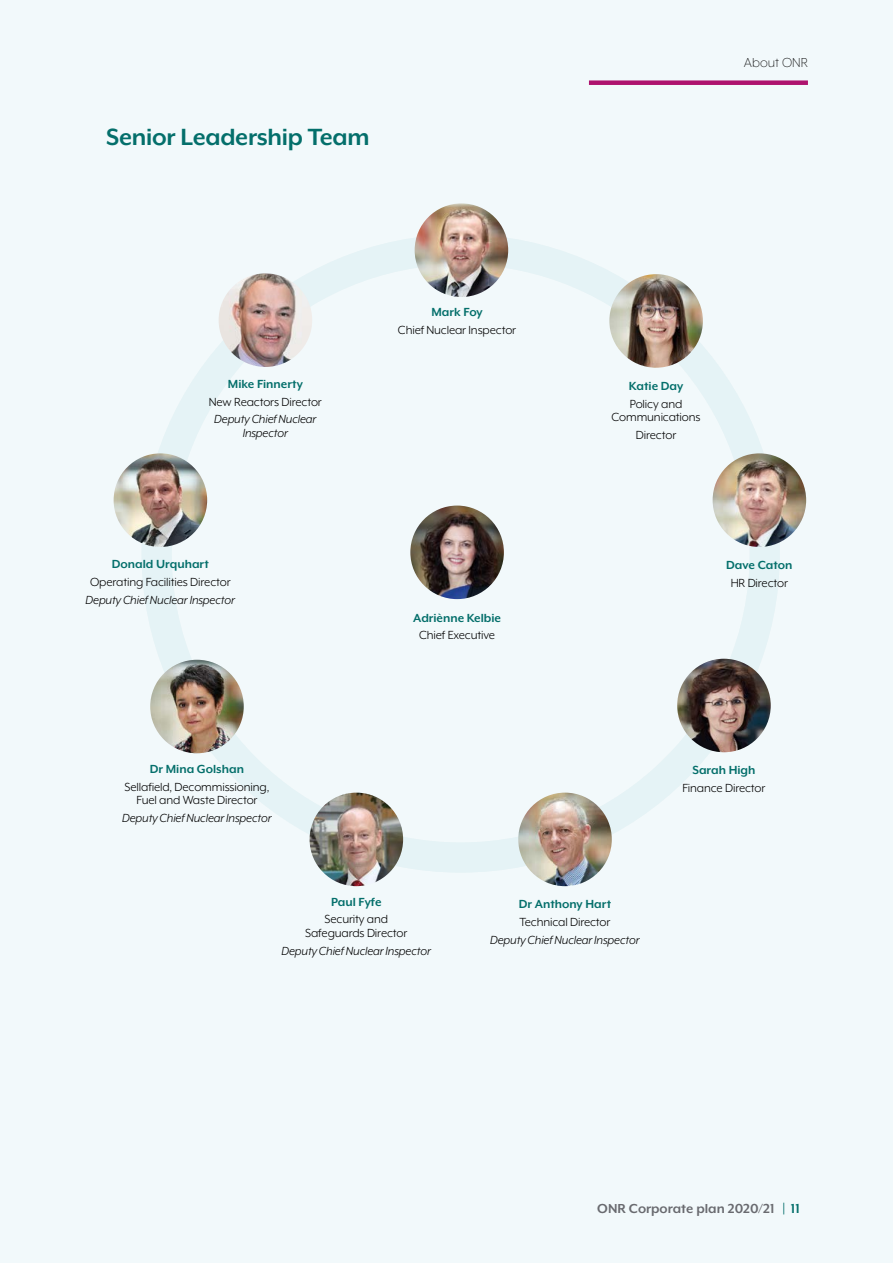
<style>
.page{position:relative;width:893px;height:1263px;background:#f2f9fb}
.page>*{position:absolute;margin:0;border:0;box-sizing:border-box;transform-origin:0 0}
.Board___Vision_headi{font:700 27px "Mr Eaves XL Mod OT";letter-spacing:-.01em;color:#046f6b}
.t1{font:700 15px "Mr Eaves XL Mod OT";color:#696a6f}
.t2{font:300 15px "Mr Eaves XL Mod OT";color:#000}
.t3{font:13.5px/17.7px "Mr Eaves XL Mod OT";letter-spacing:-.01em;color:#000;text-align:center}
.t4{font:italic 13.5px/17.7px "Mr Eaves XL Mod OT";letter-spacing:-.01em;color:#000;text-align:center}
.t5{font:700 13.5px/17.7px "Mr Eaves XL Mod OT";color:#046f6b;text-align:center}
.s1{font-weight:700;color:#046f6b}
.s2{font-style:italic}
.s3{font-style:normal}
.s4{font-weight:400;color:#000}
.s5{font-weight:700;font-style:normal;color:#046f6b}
.s6{color:#046f6b}
</style>
<div class="page">
<div style="left:589px;top:80px;width:219px;height:5px;background:#ae136e"></div>
<div style="left:142px;top:234px;width:638px;height:638px;border:30px solid #e5f3f6;border-radius:50%"></div>
<img style="left:410px;top:506px;width:94px;height:93px;border-radius:47px">
<img style="left:415px;top:203px;width:93px;height:94px;border-radius:47px">
<img style="left:518px;top:793px;width:94px;height:93px;border-radius:47px">
<img style="left:677px;top:659px;width:94px;height:93px;border-radius:47px">
<img style="left:713px;top:453px;width:93px;height:94px;border-radius:47px">
<img style="left:609px;top:274px;width:94px;height:94px;border-radius:47px">
<img style="left:114px;top:453px;width:93px;height:94px;border-radius:47px">
<img style="left:150px;top:660px;width:94px;height:93px;border-radius:47px">
<img style="left:310px;top:793px;width:93px;height:93px;border-radius:47px">
<img style="left:219px;top:273px;width:93px;height:94px;border-radius:47px">
<p class="Board___Vision_headi" style="left:106px;top:123px;width:265px">Senior Leadership Team</p>
<p class="t3" style="left:209px;top:375px;width:115px"><span class="s1">Mike Finnerty<br></span>New Reactors Director<br><span class="s2">Deputy Chief Nuclear</span></p>
<p class="t4" style="left:243px;top:424px;width:47px">Inspector</p>
<p class="t3" style="left:86px;top:555px;width:151px"><span class="s1">Donald Urquhart<br></span>Operating Facilities Director<br><span class="s2">Deputy Chief Nuclear Inspector</span></p>
<p class="t3" style="left:125px;top:760px;width:146px"><span class="s1">Dr Mina Golshan<br></span>Sellafield, Decommissioning,</p>
<p class="t4" style="left:122px;top:791px;width:151px"><span class="s3">Fuel and Waste Director<br></span>Deputy Chief Nuclear Inspector</p>
<p class="t3" style="left:398px;top:304px;width:120px"><span class="s1">Mark Foy<br></span>Chief Nuclear Inspector</p>
<p class="t5" style="left:413px;top:609px;width:90px">Adriènne Kelbie<br><span class="s4">Chief Executive</span></p>
<p class="t2" style="left:744px;top:55px;width:66px">About ONR</p>
<p class="t3" style="left:629px;top:377px;width:56px;text-align:left"><span class="s1">Katie Day<br></span>Policy and</p>
<p class="t3" style="left:612px;top:408px;width:91px">Communications<br>Director</p>
<p class="t3" style="left:726px;top:556px;width:68px"><span class="s1">Dave Caton<br></span>HR Director</p>
<p class="t3" style="left:682px;top:761px;width:85px"><span class="s1">Sarah High<br></span>Finance Director</p>
<p class="t3" style="left:325px;top:893px;width:65px"><span class="s1">Paul Fyfe<br></span>Security and</p>
<p class="t4" style="left:282px;top:924px;width:151px"><span class="s3">Safeguards Director<br></span>Deputy Chief Nuclear Inspector</p>
<p class="t4" style="left:490px;top:895px;width:151px"><span class="s5">Dr Anthony Hart<br></span><span class="s3">Technical Director<br></span>Deputy Chief Nuclear Inspector</p>
<p class="t1" style="left:597px;top:1201px;width:204px">ONR Corporate plan 2020/21 <span class="s6">| 11</span></p>
</div>
